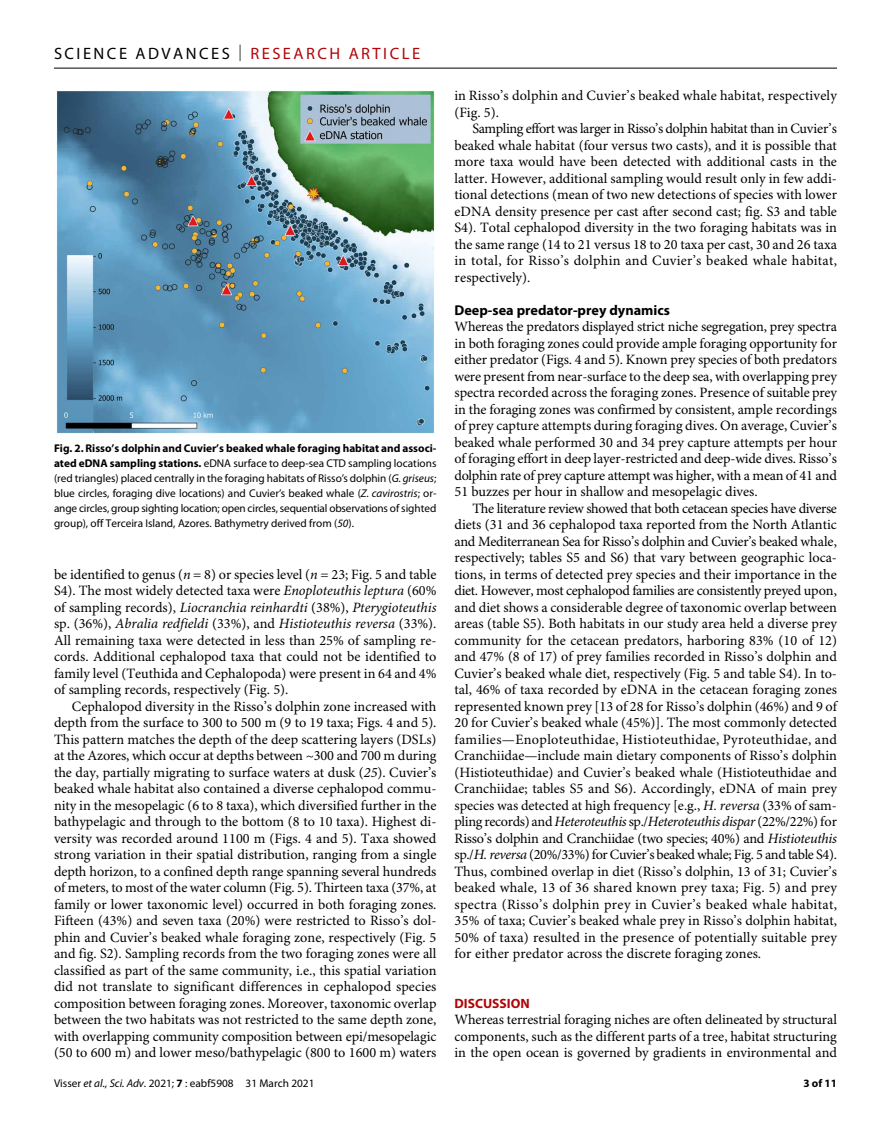
<style>
.page{position:relative;width:891px;height:1134px;background:#fff}
.page>*{position:absolute;margin:0;border:0;box-sizing:border-box;transform-origin:0 0}
.t1{font:16.5px "Myriad Pro";letter-spacing:.15em;color:#000}
.t2{font:14.25px/16.5px "Minion Pro";color:#000;text-align:justify}
.t3{font:700 14.25px "Myriad Pro";color:#000}
.t4{font:700 13.5px "Myriad Pro";color:#b10508}
.t5{font:11.25px/15px "Myriad Pro";color:#000;text-align:justify}
.t6{font:700 11.25px "Myriad Pro";color:#000}
.s1{font-weight:300}
.s2{color:#b10508}
.s3{font-weight:700}
.s4{font-style:italic}
</style>
<div class="page">
<hr style="left:54px;top:68px;width:783px;height:1px;background:#000">
<img style="left:56px;top:90px;width:378px;height:344px">
<p class="t1" style="left:54px;top:40px;width:368px">SCIENCE ADVANCES <span class="s1">|</span> <span class="s2">RESEARCH ARTICLE</span></p>
<p class="t5" style="left:54px;top:441px;width:384px"><span class="s3">Fig. 2. Risso’s dolphin and Cuvier’s beaked whale foraging habitat and associ&shy;ated eDNA sampling stations.</span> eDNA surface to deep-sea CTD sampling locations (red triangles) placed centrally in the foraging habitats of Risso’s dolphin (<span class="s4">G. griseus</span>; blue circles, foraging dive locations) and Cuvier’s beaked whale (<span class="s4">Z. cavirostris</span>; or&shy;ange circles, group sighting location; open circles, sequential observations of sighted group), off Terceira Island, Azores. Bathymetry derived from (<span class="s4">50</span>).</p>
<p class="t2" style="left:54px;top:567px;width:384px">be identified to genus (<span class="s4">n</span> = 8) or species level (<span class="s4">n</span> = 23; Fig. 5 and table S4). The most widely detected taxa were <span class="s4">Enoploteuthis leptura</span> (60% of sampling records), <span class="s4">Liocranchia reinhardti</span> (38%), <span class="s4">Pterygioteuthis </span>sp. (36%), <span class="s4">Abralia redfieldi</span> (33%), and <span class="s4">Histioteuthis reversa</span> (33%).<br>All remaining taxa were detected in less than 25% of sampling re&shy;cords. Additional cephalopod taxa that could not be identified to family level (Teuthida and Cephalopoda) were present in 64 and 4% of sampling records, respectively (Fig. 5).</p>
<p class="t2" style="left:54px;top:699px;width:384px;text-indent:18px">Cephalopod diversity in the Risso’s dolphin zone increased with depth from the surface to 300 to 500 m (9 to 19 taxa; Figs. 4 and 5).<br>This pattern matches the depth of the deep scattering layers (DSLs) at the Azores, which occur at depths between ~300 and 700 m during the day, partially migrating to surface waters at dusk (<span class="s4">25</span>). Cuvier’s beaked whale habitat also contained a diverse cephalopod commu&shy;nity in the mesopelagic (6 to 8 taxa), which diversified further in the bathypelagic and through to the bottom (8 to 10 taxa). Highest di&shy;versity was recorded around 1100 m (Figs. 4 and 5). Taxa showed strong variation in their spatial distribution, ranging from a single depth horizon, to a confined depth range spanning several hundreds of meters, to most of the water column (Fig. 5). Thirteen taxa (37%, at family or lower taxonomic level) occurred in both foraging zones.<br>Fifteen (43%) and seven taxa (20%) were restricted to Risso’s dol&shy;phin and Cuvier’s beaked whale foraging zone, respectively (Fig. 5 and fig. S2). Sampling records from the two foraging zones were all classified as part of the same community, i.e., this spatial variation did not translate to significant differences in cephalopod species composition between foraging zones. Moreover, taxonomic overlap between the two habitats was not restricted to the same depth zone, with overlapping community composition between epi/mesopelagic (50 to 600 m) and lower meso/bathypelagic (800 to 1600 m) waters</p>
<p class="t5" style="left:54px;top:1076px;width:262px">Visser <span class="s4">et al</span>., <span class="s4">Sci. Adv.</span> 2021; <span class="s3">7</span> : eabf5908 31 March 2021</p>
<p class="t2" style="left:454px;top:89px;width:384px">in Risso’s dolphin and Cuvier’s beaked whale habitat, respectively (Fig. 5).</p>
<p class="t2" style="left:454px;top:122px;width:384px;text-indent:18px">Sampling effort was larger in Risso’s dolphin habitat than in Cuvier’s beaked whale habitat (four versus two casts), and it is possible that more taxa would have been detected with additional casts in the latter. However, additional sampling would result only in few addi&shy;tional detections (mean of two new detections of species with lower eDNA density presence per cast after second cast; fig. S3 and table S4). Total cephalopod diversity in the two foraging habitats was in the same range (14 to 21 versus 18 to 20 taxa per cast, 30 and 26 taxa in total, for Risso’s dolphin and Cuvier’s beaked whale habitat, respectively).</p>
<p class="t3" style="left:454px;top:298px;width:217px">Deep-sea predator-prey dynamics</p>
<p class="t2" style="left:454px;top:320px;width:384px">Whereas the predators displayed strict niche segregation, prey spectra in both foraging zones could provide ample foraging opportunity for either predator (Figs. 4 and 5). Known prey species of both predators were present from near-surface to the deep sea, with overlapping prey spectra recorded across the foraging zones. Presence of suitable prey in the foraging zones was confirmed by consistent, ample recordings of prey capture attempts during foraging dives. On average, Cuvier’s beaked whale performed 30 and 34 prey capture attempts per hour of foraging effort in deep layer-restricted and deep-wide dives. Risso’s dolphin rate of prey capture attempt was higher, with a mean of 41 and 51 buzzes per hour in shallow and mesopelagic dives.</p>
<p class="t2" style="left:454px;top:501px;width:384px;text-indent:18px">The literature review showed that both cetacean species have diverse diets (31 and 36 cephalopod taxa reported from the North Atlantic and Mediterranean Sea for Risso’s dolphin and Cuvier’s beaked whale, respectively; tables S5 and S6) that vary between geographic loca&shy;tions, in terms of detected prey species and their importance in the diet. However, most cephalopod families are consistently preyed upon, and diet shows a considerable degree of taxonomic overlap between areas (table S5). Both habitats in our study area held a diverse prey community for the cetacean predators, harboring 83% (10 of 12) and 47% (8 of 17) of prey families recorded in Risso’s dolphin and Cuvier’s beaked whale diet, respectively (Fig. 5 and table S4). In to&shy;tal, 46% of taxa recorded by eDNA in the cetacean foraging zones represented known prey [13 of 28 for Risso’s dolphin (46%) and 9 of 20 for Cuvier’s beaked whale (45%)]. The most commonly detected families—Enoploteuthidae, Histioteuthidae, Pyroteuthidae, and Cranchiidae—include main dietary components of Risso’s dolphin (Histioteuthidae) and Cuvier’s beaked whale (Histioteuthidae and Cranchiidae; tables S5 and S6). Accordingly, eDNA of main prey species was detected at high frequency [e.g., <span class="s4">H. reversa</span> (33% of sam&shy;pling records) and <span class="s4">Heteroteuthis</span> sp./<span class="s4">Heteroteuthis dispar</span> (22%/22%) for Risso’s dolphin and Cranchiidae (two species; 40%) and <span class="s4">Histioteuthis </span>sp./<span class="s4">H. reversa</span> (20%/33%) for Cuvier’s beaked whale; Fig. 5 and table S4).<br>Thus, combined overlap in diet (Risso’s dolphin, 13 of 31; Cuvier’s beaked whale, 13 of 36 shared known prey taxa; Fig. 5) and prey spectra (Risso’s dolphin prey in Cuvier’s beaked whale habitat, 35% of taxa; Cuvier’s beaked whale prey in Risso’s dolphin habitat, 50% of taxa) resulted in the presence of potentially suitable prey for either predator across the discrete foraging zones.</p>
<p class="t4" style="left:454px;top:992px;width:77px">DISCUSSION</p>
<p class="t2" style="left:454px;top:1013px;width:384px">Whereas terrestrial foraging niches are often delineated by structural components, such as the different parts of a tree, habitat structuring in the open ocean is governed by gradients in environmental and</p>
<p class="t6" style="left:803px;top:1074px;width:35px">3 of 11</p>
</div>
